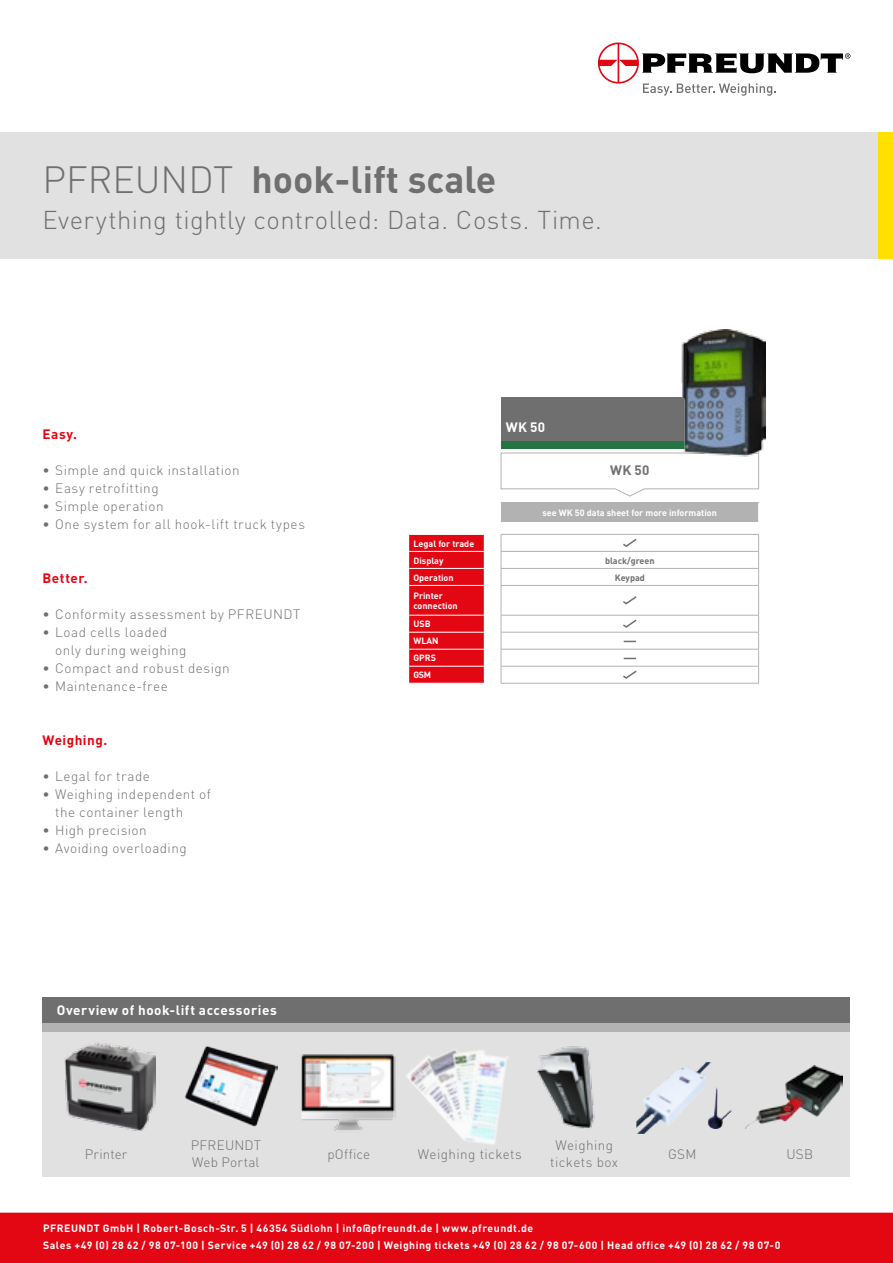
<style>
.page{position:relative;width:893px;height:1263px;background:#fff}
.page>*{position:absolute;margin:0;border:0;box-sizing:border-box;transform-origin:0 0}
.t1{font:700 37.5px "DIN";color:#706f6f}
.t2{font:300 25.5px "DIN";letter-spacing:.02em;color:#706f6f}
.t3{font:300 13.5px/18px "DIN";letter-spacing:.035em;color:#706f6f}
.t4{font:700 13.5px "DIN";letter-spacing:.04em;color:#fff}
.t5{font:700 13.5px "DIN";letter-spacing:.035em;color:#e30613}
.t6{font:300 13.5px/16.5px "DIN";letter-spacing:.01em;color:#706f6f}
.t7{font:300 13.5px "DIN";letter-spacing:.005em;color:#706f6f}
.t8{font:700 13.5px "DIN";color:#706f6f}
.t9{font:700 10.5px/16.5px "DIN";letter-spacing:.05em;color:#fff}
.t10{font:700 9px/17px "DIN";color:#fff}
.t11{font:700 9px/17px "DIN";color:#706f6f;text-align:center}
.s1{font-weight:300}
</style>
<div class="page">
<svg style="left:501px;top:453px;width:258px;height:43px"></svg>
<div style="left:501px;top:440px;width:258px;height:9px;background:#257544"></div>
<div style="left:501px;top:397px;width:258px;height:43px;background:#706f6f"></div>
<div style="left:501px;top:503px;width:258px;height:19px;background:#b3b2b2"></div>
<svg style="left:758px;top:503px;width:1px;height:19px"></svg>
<hr style="left:501px;top:534px;width:258px;height:1px;background:#b3b2b2">
<hr style="left:501px;top:551px;width:258px;height:1px;background:#b3b2b2">
<hr style="left:501px;top:568px;width:258px;height:1px;background:#b3b2b2">
<hr style="left:501px;top:585px;width:258px;height:1px;background:#b3b2b2">
<hr style="left:501px;top:615px;width:258px;height:1px;background:#b3b2b2">
<hr style="left:501px;top:632px;width:258px;height:1px;background:#b3b2b2">
<hr style="left:501px;top:649px;width:258px;height:1px;background:#b3b2b2">
<hr style="left:501px;top:666px;width:258px;height:1px;background:#b3b2b2">
<svg style="left:501px;top:535px;width:1px;height:148px"></svg>
<svg style="left:758px;top:535px;width:1px;height:148px"></svg>
<hr style="left:501px;top:683px;width:258px;height:1px;background:#b3b2b2">
<svg style="left:623px;top:538px;width:14px;height:9px"></svg>
<svg style="left:623px;top:596px;width:14px;height:9px"></svg>
<svg style="left:623px;top:619px;width:14px;height:9px"></svg>
<svg style="left:624px;top:641px;width:12px;height:1px"></svg>
<svg style="left:624px;top:658px;width:12px;height:1px"></svg>
<svg style="left:623px;top:670px;width:14px;height:9px"></svg>
<svg style="left:409px;top:535px;width:75px;height:148px;background:#e30a16"></svg>
<hr style="left:409px;top:615px;width:75px;height:1px;background:#fff">
<hr style="left:409px;top:632px;width:75px;height:1px;background:#fff">
<hr style="left:409px;top:649px;width:75px;height:1px;background:#fff">
<hr style="left:409px;top:666px;width:75px;height:1px;background:#fff">
<hr style="left:409px;top:551px;width:75px;height:1px;background:#fff">
<hr style="left:409px;top:568px;width:75px;height:1px;background:#fff">
<hr style="left:409px;top:585px;width:75px;height:1px;background:#fff">
<img style="left:676px;top:329px;width:90px;height:139px">
<div style="left:43px;top:1025px;width:807px;height:152px;background:#e1e1e1"></div>
<div style="left:43px;top:997px;width:807px;height:26px;background:#706f6f"></div>
<div style="left:43px;top:1023px;width:807px;height:9px;background:#b3b2b2"></div>
<img style="left:636px;top:1062px;width:96px;height:72px">
<img style="left:65px;top:1042px;width:90px;height:89px">
<img style="left:184px;top:1046px;width:94px;height:81px">
<img style="left:301px;top:1054px;width:95px;height:77px">
<img style="left:745px;top:1066px;width:98px;height:62px">
<img style="left:547px;top:1046px;width:48px;height:83px">
<img style="left:406px;top:1050px;width:141px;height:95px">
<div style="left:0;top:133px;width:893px;height:126px;background:#e1e1e1"></div>
<svg style="left:598px;top:43px;width:252px;height:53px"></svg>
<div style="left:0;top:1213px;width:893px;height:50px;background:#e30613"></div>
<div style="left:879px;top:133px;width:14px;height:126px;background:#ffe000"></div>
<h1 class="t1" style="left:43px;top:155px;width:455px"><span class="s1">PFREUNDT</span> hook-lift scale</h1>
<h2 class="t2" style="left:43px;top:204px;width:561px">Everything tightly controlled: Data. Costs. Time.</h2>
<p class="t5" style="left:43px;top:425px;width:36px">Easy.</p>
<p class="t3" style="left:43px;top:461px;width:199px">• Simple and quick installation</p>
<p class="t3" style="left:43px;top:479px;width:118px">• Easy retrofitting</p>
<p class="t3" style="left:43px;top:496px;width:123px">• Simple operation</p>
<p class="t3" style="left:43px;top:514px;width:264px">• One system for all hook-lift truck types</p>
<p class="t5" style="left:43px;top:569px;width:47px">Better.</p>
<p class="t3" style="left:43px;top:605px;width:259px">• Conformity assessment by PFREUNDT</p>
<p class="t3" style="left:55px;top:623px;width:133px;text-indent:-13px">• Load cells loaded only during weighing</p>
<p class="t3" style="left:43px;top:659px;width:189px">• Compact and robust design</p>
<p class="t3" style="left:43px;top:677px;width:127px">• Maintenance-free</p>
<p class="t5" style="left:43px;top:731px;width:66px">Weighing.</p>
<p class="t3" style="left:43px;top:767px;width:109px">• Legal for trade</p>
<p class="t3" style="left:55px;top:785px;width:157px;text-indent:-13px">• Weighing independent of the container length</p>
<p class="t3" style="left:43px;top:821px;width:106px">• High precision</p>
<p class="t3" style="left:43px;top:839px;width:146px">• Avoiding overloading</p>
<p class="t4" style="left:57px;top:1001px;width:222px">Overview of hook-lift accessories</p>
<p class="t10" style="left:413px;top:534px;width:62px">Legal for trade<br>Display<br>Operation</p>
<p class="t10" style="left:413px;top:590px;width:46px;line-height:10.8px">Printer connection</p>
<p class="t10" style="left:413px;top:615px;width:27px">USB<br>WLAN<br>GPRS<br>GSM</p>
<p class="t4" style="left:506px;top:419px;width:41px">WK 50</p>
<p class="t8" style="left:610px;top:462px;width:41px">WK 50</p>
<p class="t10" style="left:542px;top:504px;width:176px">see WK 50 data sheet for more information</p>
<p class="t11" style="left:605px;top:551px;width:51px">black/green<br>Keypad</p>
<p class="t6" style="left:191px;top:1137px;width:72px">PFREUNDT<br>Web Portal</p>
<p class="t3" style="left:550px;top:1137px;width:69px;line-height:16.5px;text-align:center">Weighing tickets box</p>
<p class="t7" style="left:85px;top:1146px;width:44px">Printer</p>
<p class="t3" style="left:668px;top:1145px;width:30px">GSM</p>
<p class="t3" style="left:327px;top:1145px;width:44px">pOffice</p>
<p class="t3" style="left:418px;top:1145px;width:106px">Weighing tickets</p>
<p class="t3" style="left:786px;top:1145px;width:28px">USB</p>
<p class="t9" style="left:43px;top:1220px;width:739px">PFREUNDT GmbH | Robert-Bosch-Str. 5 | 46354 Südlohn | info@pfreundt.de | www.pfreundt.de<br>Sales +49 (0) 28 62 / 98 07-100 | Service +49 (0) 28 62 / 98 07-200 | Weighing tickets +49 (0) 28 62 / 98 07-600 | Head office +49 (0) 28 62 / 98 07-0</p>
</div>
